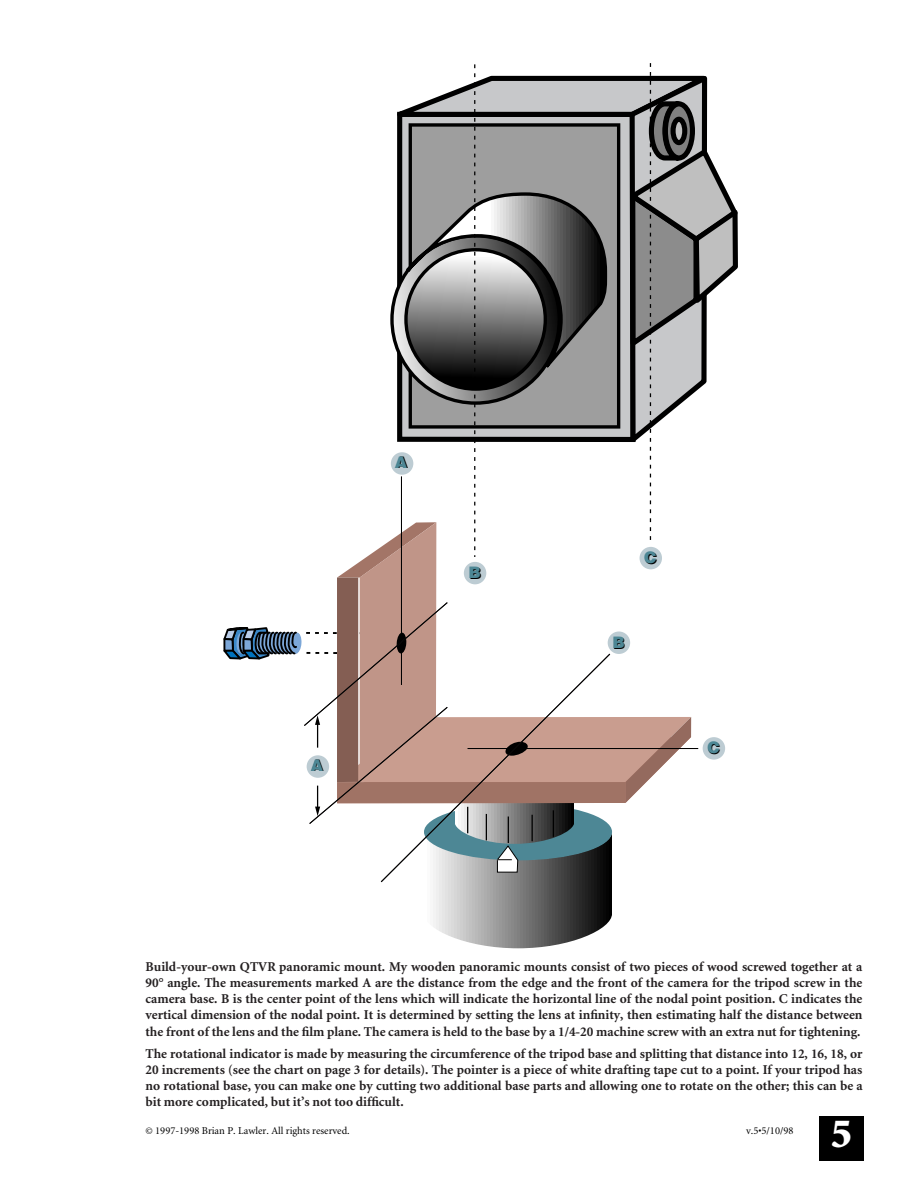
<style>
.page{position:relative;width:918px;height:1188px;background:#fff}
.page>*{position:absolute;margin:0;border:0;box-sizing:border-box;transform-origin:0 0}
.t1{font:900 42px "Minion";color:#fff}
.t2{font:900 15.9px "Helvetica";color:#000}
.t3{font:700 13.5px/16.2px "Minion";color:#231f20;text-align:justify}
.t4{font:10.5px "Minion";color:#000}
</style>
<div class="page">
<div style="left:819px;top:1116px;width:45px;height:45px;background:#000"></div>
<hr style="left:427px;top:831px;width:3px;height:117px;background:#fbfbfb">
<hr style="left:430px;top:831px;width:3px;height:117px;background:#f7f7f7">
<hr style="left:433px;top:831px;width:3px;height:117px;background:#f3f3f3">
<hr style="left:436px;top:831px;width:3px;height:117px;background:#efefef">
<hr style="left:439px;top:831px;width:3px;height:117px;background:#eaeaea">
<hr style="left:442px;top:831px;width:3px;height:117px;background:#e6e6e6">
<hr style="left:445px;top:831px;width:3px;height:117px;background:#e2e2e2">
<hr style="left:448px;top:831px;width:3px;height:117px;background:#dedede">
<hr style="left:451px;top:831px;width:3px;height:117px;background:#dadada">
<hr style="left:454px;top:831px;width:3px;height:117px;background:#d6d6d6">
<hr style="left:457px;top:831px;width:3px;height:117px;background:#d2d2d2">
<hr style="left:460px;top:831px;width:3px;height:117px;background:#cecece">
<hr style="left:463px;top:831px;width:3px;height:117px;background:#cacaca">
<hr style="left:466px;top:831px;width:3px;height:117px;background:#c5c5c5">
<hr style="left:469px;top:831px;width:3px;height:117px;background:#c1c1c1">
<hr style="left:472px;top:831px;width:3px;height:117px;background:#bdbdbd">
<hr style="left:475px;top:831px;width:3px;height:117px;background:#b9b9b9">
<hr style="left:478px;top:831px;width:3px;height:117px;background:#b5b5b5">
<hr style="left:481px;top:831px;width:3px;height:117px;background:#b1b1b1">
<hr style="left:484px;top:831px;width:3px;height:117px;background:#adadad">
<hr style="left:487px;top:831px;width:3px;height:117px;background:#a9a9a9">
<hr style="left:490px;top:831px;width:3px;height:117px;background:#a5a5a5">
<hr style="left:493px;top:831px;width:3px;height:117px;background:#a0a0a0">
<hr style="left:496px;top:831px;width:3px;height:117px;background:#9c9c9c">
<hr style="left:499px;top:831px;width:3px;height:117px;background:#989898">
<hr style="left:502px;top:831px;width:3px;height:117px;background:#949494">
<hr style="left:505px;top:831px;width:3px;height:117px;background:#909090">
<hr style="left:508px;top:831px;width:3px;height:117px;background:#8c8c8c">
<hr style="left:511px;top:831px;width:3px;height:117px;background:#888">
<hr style="left:514px;top:831px;width:3px;height:117px;background:#848484">
<hr style="left:517px;top:831px;width:3px;height:117px;background:#808080">
<hr style="left:520px;top:831px;width:3px;height:117px;background:#7b7b7b">
<hr style="left:523px;top:831px;width:3px;height:117px;background:#777">
<hr style="left:526px;top:831px;width:3px;height:117px;background:#737373">
<hr style="left:529px;top:831px;width:3px;height:117px;background:#6f6f6f">
<hr style="left:532px;top:831px;width:3px;height:117px;background:#6b6b6b">
<hr style="left:535px;top:831px;width:3px;height:117px;background:#676767">
<hr style="left:538px;top:831px;width:3px;height:117px;background:#636363">
<hr style="left:541px;top:831px;width:3px;height:117px;background:#5f5f5f">
<hr style="left:544px;top:831px;width:3px;height:117px;background:#5a5a5a">
<hr style="left:547px;top:831px;width:2px;height:117px;background:#565656">
<hr style="left:549px;top:831px;width:3px;height:117px;background:#525252">
<hr style="left:552px;top:831px;width:3px;height:117px;background:#4e4e4e">
<hr style="left:555px;top:831px;width:3px;height:117px;background:#4a4a4a">
<hr style="left:558px;top:831px;width:3px;height:117px;background:#464646">
<hr style="left:561px;top:831px;width:3px;height:117px;background:#424242">
<hr style="left:564px;top:831px;width:3px;height:117px;background:#3e3e3e">
<hr style="left:567px;top:831px;width:3px;height:117px;background:#3a3a3a">
<hr style="left:570px;top:831px;width:3px;height:117px;background:#353535">
<hr style="left:573px;top:831px;width:3px;height:117px;background:#313131">
<hr style="left:576px;top:831px;width:3px;height:117px;background:#2d2d2d">
<hr style="left:579px;top:831px;width:3px;height:117px;background:#292929">
<hr style="left:582px;top:831px;width:3px;height:117px;background:#252525">
<hr style="left:585px;top:831px;width:3px;height:117px;background:#212121">
<hr style="left:588px;top:831px;width:3px;height:117px;background:#1d1d1d">
<hr style="left:591px;top:831px;width:3px;height:117px;background:#191919">
<hr style="left:594px;top:831px;width:3px;height:117px;background:#151515">
<hr style="left:597px;top:831px;width:3px;height:117px;background:#101010">
<hr style="left:600px;top:831px;width:3px;height:117px;background:#0c0c0c">
<hr style="left:603px;top:831px;width:3px;height:117px;background:#080808">
<hr style="left:606px;top:831px;width:3px;height:117px;background:#040404">
<hr style="left:609px;top:831px;width:3px;height:117px;background:#000">
<svg style="left:223px;top:63px;width:515px;height:809px"></svg>
<svg style="left:665px;top:104px;width:27px;height:54px"></svg>
<div style="left:663px;top:101px;width:32px;height:60px;border:5px solid #000;border-radius:50%"></div>
<div style="left:673px;top:119px;width:12px;height:24px;background:#bfbfbf;border-radius:50%"></div>
<div style="left:671px;top:117px;width:16px;height:28px;border:5px solid #000;border-radius:50%"></div>
<p class="t2" style="left:396px;top:457px;width:14px">A</p>
<p class="t2" style="left:469px;top:567px;width:14px">B</p>
<p class="t2" style="left:312px;top:760px;width:14px">A</p>
<p class="t2" style="left:645px;top:552px;width:14px">C</p>
<p class="t2" style="left:613px;top:637px;width:14px">B</p>
<p class="t2" style="left:708px;top:743px;width:14px">C</p>
<p class="t3" style="left:146px;top:959px;width:719px">Build-your-own QTVR panoramic mount. My wooden panoramic mounts consist of two pieces of wood screwed together at a 90° angle. The measurements marked A are the distance from the edge and the front of the camera for the tripod screw in the camera base. B is the center point of the lens which will indicate the horizontal line of the nodal point position. C indicates the vertical dimension of the nodal point. It is determined by setting the lens at infinity, then estimating half the distance between the front of the lens and the film plane. The camera is held to the base by a 1/4-20 machine screw with an extra nut for tightening.</p>
<p class="t3" style="left:146px;top:1046px;width:719px">The rotational indicator is made by measuring the circumference of the tripod base and splitting that distance into 12, 16, 18, or 20 increments (see the chart on page 3 for details). The pointer is a piece of white drafting tape cut to a point. If your tripod has no rotational base, you can make one by cutting two additional base parts and allowing one to rotate on the other; this can be a bit more complicated, but it’s not too difficult.</p>
<p class="t4" style="left:146px;top:1127px;width:206px">© 1997-1998 Brian P. Lawler. All rights reserved.</p>
<p class="t4" style="left:746px;top:1127px;width:49px">v.5•5/10/98</p>
<h1 class="t1" style="left:831px;top:1117px;width:22px">5</h1>
</div>
